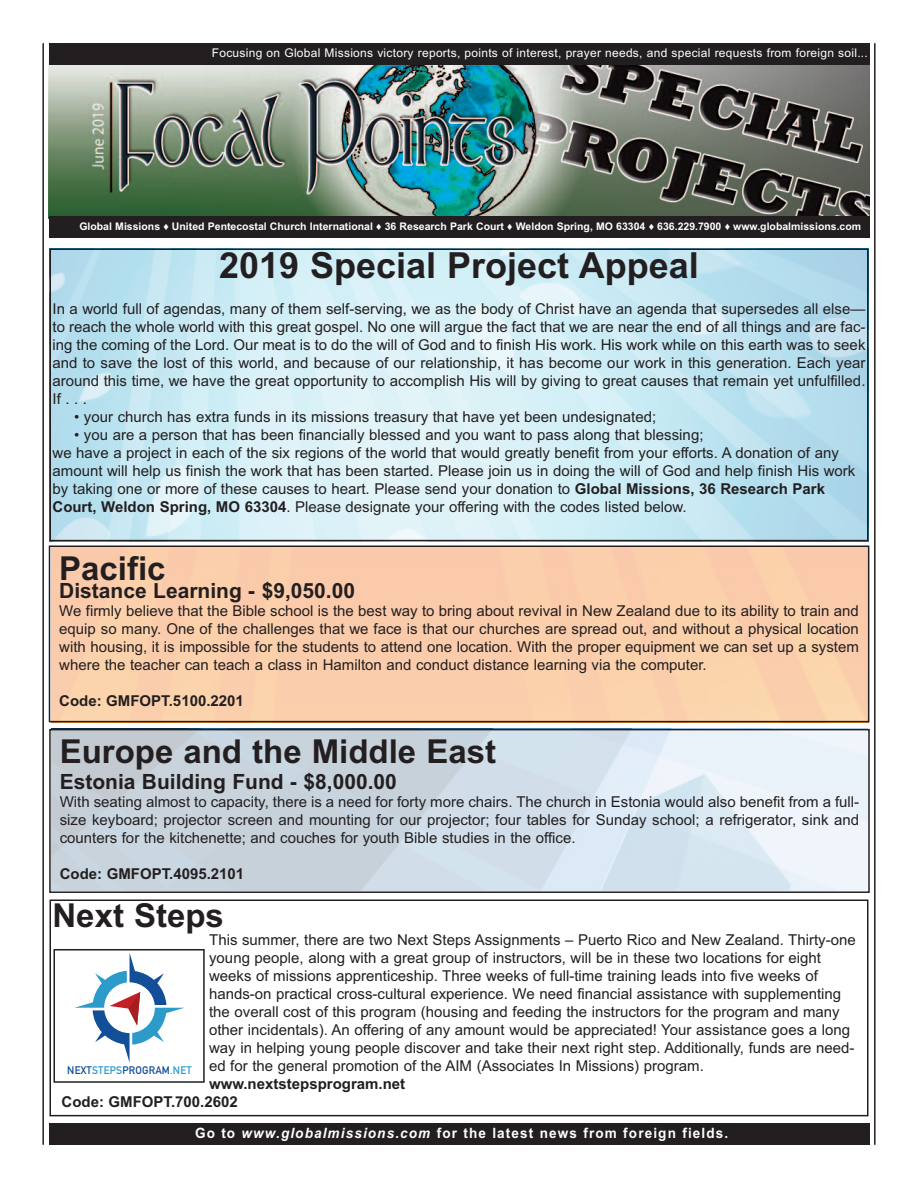
<style>
.page{position:relative;width:918px;height:1188px;background:#fff}
.page>*{position:absolute;margin:0;border:0;box-sizing:border-box;transform-origin:0 0}
.t1{font:700 36px "Arial";color:#231f20}
.t2{font:700 33px "Arial";color:#231f20}
.t3{font:700 21px "Arial";color:#231f20}
.t4{font:15px/18px "Arial";color:#231f20;text-align:justify}
.t5{font:700 15px/18px "Arial";color:#231f20}
.t6{font:700 14.25px "Arial";letter-spacing:.085em;color:#fff;scale:.95 1}
.t7{font:12px "Arial";letter-spacing:.02em;color:#fff}
.t8{font:700 10.8px "DIN Alternate";color:#134e99}
.t9{font:700 10.5px "Arial";color:#fff}
.s1{font-size:12px;color:#231f20}
.s2{font-weight:700}
.s3{color:#2d9bca}
.s4{font-style:italic}
</style>
<div class="page">
<img style="left:49px;top:65px;width:820px;height:151px">
<div style="left:49px;top:43px;width:820px;height:22px;background:#231f20"></div>
<div style="left:49px;top:1123px;width:820px;height:22px;background:#231f20"></div>
<div style="left:49px;top:216px;width:820px;height:22px;background:#231f20"></div>
<hr style="left:42px;top:43px;width:2px;height:1102px;background:#231f20">
<hr style="left:874px;top:43px;width:2px;height:1102px;background:#231f20">
<div style="left:51px;top:730px;width:817px;height:161px;background:#fff;opacity:.76"></div>
<div style="left:49px;top:729px;width:821px;height:164px;border:2px solid #231f20"></div>
<div style="left:50px;top:547px;width:818px;height:174px;background:#facdab"></div>
<div style="left:49px;top:546px;width:820px;height:176px;border:2px solid #231f20"></div>
<div style="left:50px;top:900px;width:818px;height:216px;border:2px solid #231f20"></div>
<svg style="left:75px;top:953px;width:110px;height:110px"></svg>
<div style="left:54px;top:949px;width:151px;height:134px;border:2px solid #231f20"></div>
<div style="left:51px;top:250px;width:816px;height:290px;background:#fff;opacity:.67"></div>
<div style="left:50px;top:249px;width:819px;height:292px;border:2px solid #231f20"></div>
<p class="t7" style="left:212px;top:46px;width:658px">Focusing on Global Missions victory reports, points of interest, prayer needs, and special requests from foreign soil...</p>
<p class="t9" style="left:79px;top:220px;width:790px">Global Missions ♦ United Pentecostal Church International ♦ 36 Research Park Court ♦ Weldon Spring, MO 63304 ♦ 636.229.7900 ♦ www.globalmissions.com<span class="s1">..</span></p>
<h1 class="t1" style="left:219px;top:244px;width:481px">2019 Special Project Appeal</h1>
<p class="t4" style="left:53px;top:300px;width:815px">In a world full of agendas, many of them self-serving, we as the body of Christ have an agenda that supersedes all else— to reach the whole world with this great gospel. No one will argue the fact that we are near the end of all things and are fac&shy;ing the coming of the Lord. Our meat is to do the will of God and to finish His work. His work while on this earth was to seek and to save the lost of this world, and because of our relationship, it has become our work in this generation. Each year around this time, we have the great opportunity to accomplish His will by giving to great causes that remain yet unfulfilled.<br>If...</p>
<p class="t4" style="left:74px;top:408px;width:584px">• your church has extra funds in its missions treasury that have yet been undesignated;</p>
<p class="t4" style="left:53px;top:426px;width:804px;text-align:left;text-indent:22px">• you are a person that has been financially blessed and you want to pass along that blessing;<br>we have a project in each of the six regions of the world that would greatly benefit from your efforts. A donation of any amount will help us finish the work that has been started. Please join us in doing the will of God and help finish His work by taking one or more of these causes to heart. Please send your donation to <span class="s2">Global Missions, 36 Research Park Court, Weldon Spring, MO 63304</span>. Please designate your offering with the codes listed below.</p>
<h2 class="t2" style="left:59px;top:549px;width:108px">Pacific</h2>
<h3 class="t3" style="left:59px;top:578px;width:297px">Distance Learning - $9,050.00</h3>
<p class="t4" style="left:59px;top:602px;width:801px">We firmly believe that the Bible school is the best way to bring about revival in New Zealand due to its ability to train and equip so many. One of the challenges that we face is that our churches are spread out, and without a physical location with housing, it is impossible for the students to attend one location. With the proper equipment we can set up a system where the teacher can teach a class in Hamilton and conduct distance learning via the computer.</p>
<p class="t5" style="left:59px;top:692px;width:186px">Code: GMFOPT.5100.2201</p>
<h2 class="t2" style="left:60px;top:733px;width:438px">Europe and the Middle East</h2>
<h3 class="t3" style="left:60px;top:769px;width:339px">Estonia Building Fund - $8,000.00</h3>
<p class="t4" style="left:60px;top:793px;width:801px">With seating almost to capacity, there is a need for forty more chairs. The church in Estonia would also benefit from a full&shy;size keyboard; projector screen and mounting for our projector; four tables for Sunday school; a refrigerator, sink and counters for the kitchenette; and couches for youth Bible studies in the office.</p>
<p class="t5" style="left:60px;top:865px;width:186px">Code: GMFOPT.4095.2101</p>
<h2 class="t2" style="left:52px;top:896px;width:173px">Next Steps</h2>
<p class="t4" style="left:209px;top:930px;width:648px;text-align:left">This summer, there are two Next Steps Assignments – Puerto Rico and New Zealand. Thirty-one young people, along with a great group of instructors, will be in these two locations for eight weeks of missions apprenticeship. Three weeks of full-time training leads into five weeks of hands-on practical cross-cultural experience. We need financial assistance with supplementing the overall cost of this program (housing and feeding the instructors for the program and many other incidentals). An offering of any amount would be appreciated! Your assistance goes a long way in helping young people discover and take their next right step. Additionally, funds are need&shy;ed for the general promotion of the AIM (Associates In Missions) program.</p>
<p class="t5" style="left:62px;top:1074px;width:345px;text-indent:148px">www.nextstepsprogram.net<br>Code: GMFOPT.700.2602</p>
<p class="t8" style="left:67px;top:1062px;width:126px">NEXT<span class="s3">STEPS</span>PROGRAM<span class="s3">.NET</span></p>
<p class="t6" style="left:195px;top:1124px;width:563px">Go to <span class="s4">www.globalmissions.com</span> for the latest news from foreign fields.</p>
</div>
